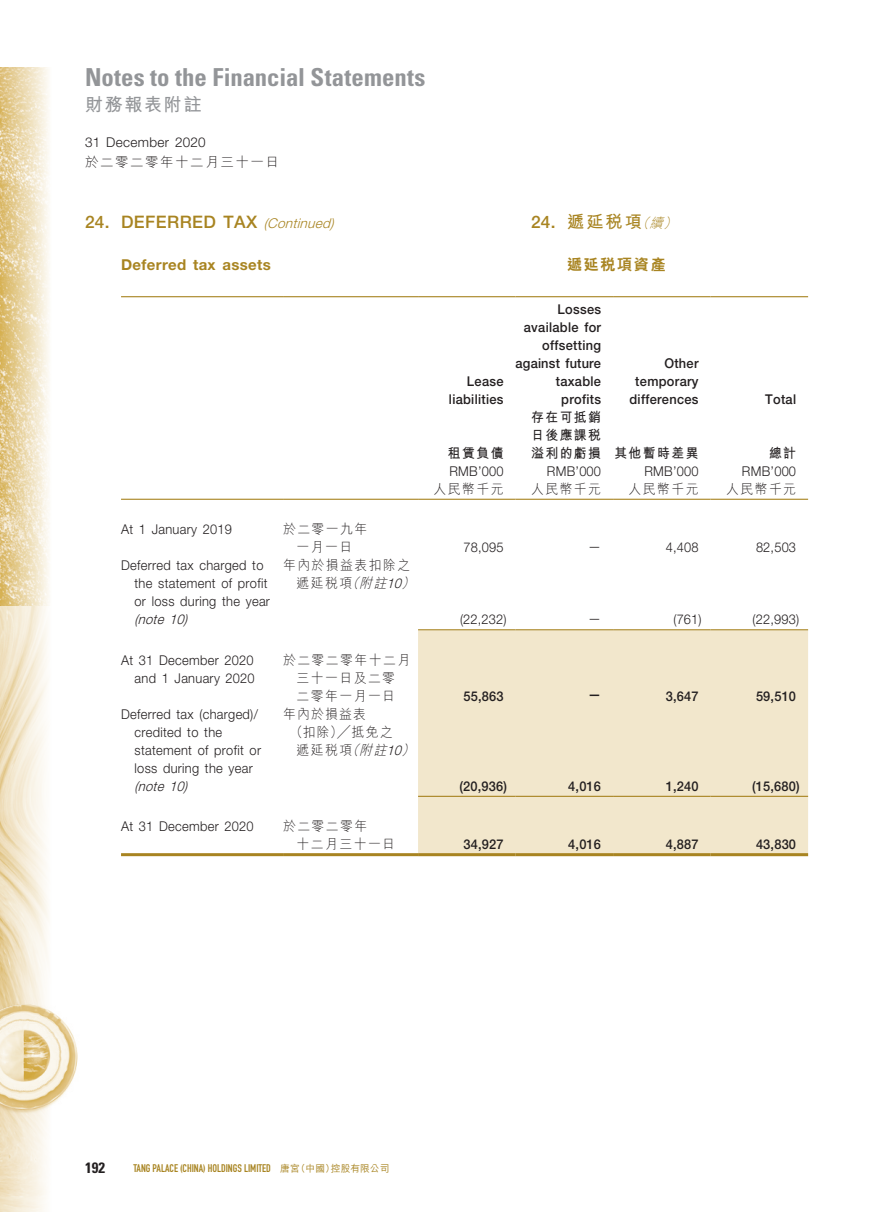
<style>
.page{position:relative;width:893px;height:1212px;background:#fff}
.page>*{position:absolute;margin:0;border:0;box-sizing:border-box;transform-origin:0 0}
.t1{font:700 condensed 24.75px "Univers LT Std";letter-spacing:.005em;color:#939598}
.t2{font:700 18px "M Hei HK";letter-spacing:.095em;color:#939598}
._03_H1{font:500 17.25px "Helvetica Neue LT Std";letter-spacing:.025em;color:#a88421}
._03_H1-2{font:700 17.25px "M Hei HK";color:#a88421}
._04___H2{font:700 15px "Helvetica Neue LT Std";letter-spacing:.025em;color:#a88421}
._04___H2-2{font:800 15px "C Hei 2 HK";letter-spacing:.115em;color:#a88421}
.t3{font:700 condensed 15px "Univers LT Std";color:#231f20}
._12___P2{font:300 13.5px/18px "Helvetica Neue LT Std";letter-spacing:.025em;color:#231f20;scale:.95 1}
._12___P2-2{font:500 13.5px/18px "Helvetica Neue LT Std";letter-spacing:.025em;color:#231f20;text-align:right;scale:.95 1}
._12___P2-3{font:300 13.5px/18px "M Hei HK";letter-spacing:.115em;color:#231f20;text-align:center;scale:.95 1}
._12___P2-4{font:700 13.5px/18px "M Hei HK";letter-spacing:.115em;color:#231f20;text-align:justify;scale:.95 1}
._12___P2-5{font:300 13.5px "Helvetica Neue LT Std";letter-spacing:.025em;color:#231f20}
._12___P2-6{font:300 13.5px "M Hei HK";letter-spacing:.115em;color:#231f20}
.t4{font:10.95px "DIN Engschrift Std";color:#a88421}
.s1{font-weight:300;font-style:italic;font-size:13.5px}
.s2{font-style:italic}
.s3{font-family:"Helvetica Neue LT Std";font-style:italic}
.s4{font-family:"Helvetica Neue LT Std";font-weight:500}
.s5{font-family:"M Hei HK";font-weight:500;font-size:9.75px}
</style>
<div class="page">
<img style="left:0;top:68px;width:49px;height:1144px">
<img style="left:0;top:948px;width:78px;height:224px">
<div style="left:418px;top:630px;width:390px;height:223px;background:#f2e7cc"></div>
<hr style="left:121px;top:296px;width:162px;height:1px;background:#a88421">
<hr style="left:283px;top:296px;width:135px;height:1px;background:#a88421">
<hr style="left:418px;top:296px;width:98px;height:1px;background:#a88421">
<hr style="left:516px;top:296px;width:97px;height:1px;background:#a88421">
<hr style="left:613px;top:296px;width:98px;height:1px;background:#a88421">
<hr style="left:711px;top:296px;width:97px;height:1px;background:#a88421">
<hr style="left:121px;top:499px;width:162px;height:1px;background:#a88421">
<hr style="left:283px;top:499px;width:135px;height:1px;background:#a88421">
<hr style="left:418px;top:499px;width:98px;height:1px;background:#a88421">
<hr style="left:516px;top:499px;width:97px;height:1px;background:#a88421">
<hr style="left:613px;top:499px;width:98px;height:1px;background:#a88421">
<hr style="left:711px;top:499px;width:97px;height:1px;background:#a88421">
<hr style="left:418px;top:629px;width:98px;height:1px;background:#a88421">
<hr style="left:516px;top:629px;width:97px;height:1px;background:#a88421">
<hr style="left:613px;top:629px;width:98px;height:1px;background:#a88421">
<hr style="left:711px;top:629px;width:97px;height:1px;background:#a88421">
<hr style="left:418px;top:796px;width:98px;height:1px;background:#a88421">
<hr style="left:516px;top:796px;width:97px;height:1px;background:#a88421">
<hr style="left:613px;top:796px;width:98px;height:1px;background:#a88421">
<hr style="left:711px;top:796px;width:97px;height:1px;background:#a88421">
<hr style="left:121px;top:853px;width:162px;height:3px;background:#a88421">
<hr style="left:283px;top:853px;width:135px;height:3px;background:#a88421">
<hr style="left:418px;top:853px;width:98px;height:3px;background:#a88421">
<hr style="left:516px;top:853px;width:97px;height:3px;background:#a88421">
<hr style="left:613px;top:853px;width:98px;height:3px;background:#a88421">
<hr style="left:711px;top:853px;width:97px;height:3px;background:#a88421">
<h1 class="t1" style="left:85px;top:62px;width:342px">Notes to the Financial Statements</h1>
<h2 class="t2" style="left:85px;top:91px;width:118px">財務報表附註</h2>
<p class="_12___P2-5" style="left:85px;top:134px;width:122px">31 December 2020</p>
<p class="_12___P2-6" style="left:85px;top:153px;width:195px">於二零二零年十二月三十一日</p>
<p class="_03_H1" style="left:85px;top:212px;width:251px">24. DEFERRED TAX <span class="s1">(Continued)</span></p>
<p class="_04___H2" style="left:121px;top:255px;width:151px">Deferred tax assets</p>
<p class="_12___P2" style="left:121px;top:520px;width:118px">At 1 January 2019</p>
<p class="_12___P2-3" style="left:283px;top:520px;width:90px">於二零一九年一月一日</p>
<p class="_12___P2" style="left:135px;top:556px;width:144px;text-indent:-14px">Deferred tax charged to the statement of profit or loss during the year <span class="s2">(note 10)</span></p>
<p class="_12___P2-3" style="left:297px;top:556px;width:130px;text-align:left;text-indent:-14px">年內於損益表扣除之遞延稅項<span class="s2">（附註</span><span class="s3">10</span><span class="s2">）</span></p>
<p class="_12___P2" style="left:121px;top:650px;width:142px;text-align:right">At 31 December 2020 and 1 January 2020</p>
<p class="_12___P2-3" style="left:283px;top:650px;width:135px">於二零二零年十二月三十一日及二零<br>二零年一月一日</p>
<p class="_12___P2" style="left:135px;top:704px;width:135px;text-indent:-14px">Deferred tax (charged)/ credited to the statement of profit or loss during the year <span class="s2">(note 10)</span></p>
<p class="_12___P2-3" style="left:283px;top:704px;width:89px">年內於損益表</p>
<p class="_12___P2-3" style="left:290px;top:722px;width:110px">（扣除）╱抵免之</p>
<p class="_12___P2-3" style="left:297px;top:740px;width:130px">遞延稅項<span class="s2">（附註</span><span class="s3">10</span><span class="s2">）</span></p>
<p class="_12___P2" style="left:121px;top:817px;width:141px">At 31 December 2020</p>
<p class="_12___P2-3" style="left:297px;top:817px;width:105px;text-align:left;text-indent:-14px">於二零二零年<br>十二月三十一日</p>
<p class="_03_H1-2" style="left:531px;top:209px;width:152px"><span class="s4">24.</span> 遞延稅項<span class="s1">（續）</span></p>
<p class="_04___H2-2" style="left:567px;top:254px;width:100px">遞延稅項資產</p>
<p class="_12___P2-2" style="left:449px;top:372px;width:59px">Lease liabilities</p>
<p class="_12___P2-4" style="left:448px;top:443px;width:60px">租賃負債</p>
<p class="_12___P2-2" style="left:516px;top:300px;width:92px">Losses available for offsetting against future taxable profits</p>
<p class="_12___P2-4" style="left:531px;top:407px;width:75px">存在可抵銷日後應課稅溢利的虧損</p>
<p class="_12___P2-2" style="left:629px;top:354px;width:74px">Other temporary differences</p>
<p class="_12___P2-2" style="left:765px;top:390px;width:34px">Total</p>
<p class="_12___P2-4" style="left:614px;top:443px;width:90px">其他暫時差異</p>
<p class="_12___P2-4" style="left:769px;top:443px;width:30px">總計</p>
<p class="_12___P2" style="left:449px;top:461px;width:59px">RMB’000</p>
<p class="_12___P2" style="left:547px;top:461px;width:59px">RMB’000</p>
<p class="_12___P2" style="left:644px;top:461px;width:59px">RMB’000</p>
<p class="_12___P2" style="left:742px;top:461px;width:59px">RMB’000</p>
<p class="_12___P2-3" style="left:434px;top:479px;width:75px">人民幣千元</p>
<p class="_12___P2-3" style="left:531px;top:479px;width:75px">人民幣千元</p>
<p class="_12___P2-3" style="left:629px;top:479px;width:75px">人民幣千元</p>
<p class="_12___P2-3" style="left:726px;top:479px;width:75px">人民幣千元</p>
<p class="_12___P2" style="left:463px;top:538px;width:44px">78,095</p>
<p class="_12___P2" style="left:588px;top:537px;width:15px">—</p>
<p class="_12___P2" style="left:666px;top:538px;width:36px">4,408</p>
<p class="_12___P2" style="left:756px;top:538px;width:44px">82,503</p>
<p class="_12___P2" style="left:460px;top:610px;width:51px">(22,232)</p>
<p class="_12___P2" style="left:588px;top:609px;width:15px">—</p>
<p class="_12___P2" style="left:673px;top:610px;width:31px">(761)</p>
<p class="_12___P2" style="left:752px;top:610px;width:51px">(22,993)</p>
<p class="_12___P2-2" style="left:463px;top:687px;width:44px">55,863</p>
<p class="_12___P2-2" style="left:588px;top:685px;width:15px">—</p>
<p class="_12___P2-2" style="left:666px;top:687px;width:36px">3,647</p>
<p class="_12___P2-2" style="left:756px;top:687px;width:44px">59,510</p>
<p class="_12___P2-2" style="left:460px;top:777px;width:52px">(20,936)</p>
<p class="_12___P2-2" style="left:568px;top:777px;width:36px">4,016</p>
<p class="_12___P2-2" style="left:666px;top:777px;width:36px">1,240</p>
<p class="_12___P2-2" style="left:752px;top:777px;width:52px">(15,680)</p>
<p class="_12___P2-2" style="left:463px;top:835px;width:44px">34,927</p>
<p class="_12___P2-2" style="left:568px;top:835px;width:36px">4,016</p>
<p class="_12___P2-2" style="left:666px;top:835px;width:36px">4,887</p>
<p class="_12___P2-2" style="left:756px;top:835px;width:44px">43,830</p>
<p class="t3" style="left:85px;top:1159px;width:21px">192</p>
<p class="t4" style="left:134px;top:1162px;width:257px">TANG PALACE (CHINA) HOLDINGS LIMITED <span class="s5">唐宮（中國）控股有限公司</span></p>
</div>
